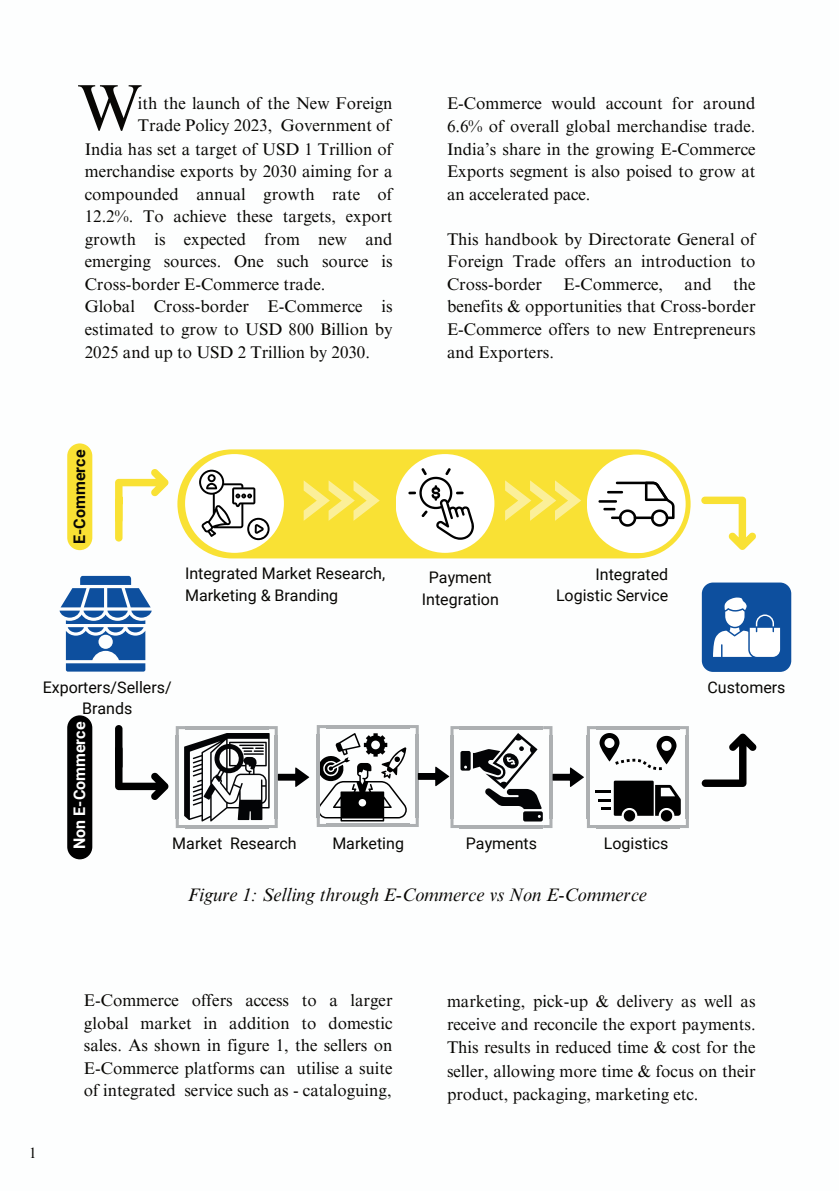
<style>
.page{position:relative;width:839px;height:1191px;background:#fff}
.page>*{position:absolute;margin:0;border:0;box-sizing:border-box;transform-origin:0 0}
.t1{font:65.2px "Times NRMT Pro";color:#080704}
.t2{font:italic 18.4px "Times NRMT Pro";color:#080704}
.t3{font:17px/22.6px "Times NRMT Pro";color:#080704;text-align:justify}
.t4{font:16px/21.4px "Roboto";color:#080704;text-align:center}
.t5{font:700 16px "Roboto";color:#fff}
.t6{font:700 16px "Roboto";color:#080704}
.t7{font:15px "Times NRMT Pro";color:#080704}
</style>
<div class="page">
<div style="left:701px;top:583px;width:90px;height:89px;background:#0d4f9e;border-radius:11px"></div>
<svg style="left:713px;top:597px;width:67px;height:60px"></svg>
<svg style="left:59px;top:576px;width:92px;height:96px"></svg>
<svg style="left:176px;top:726px;width:133px;height:102px"></svg>
<svg style="left:317px;top:725px;width:372px;height:103px"></svg>
<svg style="left:115px;top:469px;width:54px;height:73px"></svg>
<svg style="left:115px;top:725px;width:54px;height:75px"></svg>
<svg style="left:701px;top:497px;width:55px;height:53px"></svg>
<svg style="left:701px;top:733px;width:55px;height:54px"></svg>
<div style="left:67px;top:443px;width:25px;height:107px;background:#f9e134;border-radius:13px"></div>
<svg style="left:67px;top:715px;width:25px;height:144px;background:#0b0b0b"></svg>
<div style="left:177px;top:449px;width:513px;height:109px;background:#f9e134;border-radius:55px"></div>
<div style="left:185px;top:454px;width:99px;height:99px;background:#fff;border-radius:50%"></div>
<svg style="left:199px;top:470px;width:70px;height:70px"></svg>
<div style="left:395px;top:454px;width:99px;height:99px;background:#fff;border-radius:50%"></div>
<svg style="left:408px;top:468px;width:66px;height:72px"></svg>
<div style="left:586px;top:455px;width:99px;height:98px;background:#fff;border-radius:50%"></div>
<svg style="left:598px;top:482px;width:76px;height:45px"></svg>
<svg style="left:505px;top:480px;width:76px;height:41px"></svg>
<svg style="left:303px;top:480px;width:77px;height:41px"></svg>
<h1 class="t1" style="left:78px;top:68px;width:66px">W</h1>
<p class="t3" style="left:138px;top:93px;width:256px">ith the launch of the New Foreign</p>
<p class="t3" style="left:138px;top:115px;width:255px">Trade Policy 2023, Government of</p>
<p class="t3" style="left:85px;top:138px;width:309px;text-align:left">India has set a target of USD 1 Trillion of merchandise exports by 2030 aiming for a compounded annual growth rate of 12.2%. To achieve these targets, export growth is expected from new and emerging sources. One such source is Cross-border E-Commerce trade.<br>Global Cross-border E-Commerce is estimated to grow to USD 800 Billion by 2025 and up to USD 2 Trillion by 2030.</p>
<p class="t6" style="left:68px;top:544px;width:95px;rotate:-90deg">E-Commerce</p>
<p class="t3" style="left:447px;top:93px;width:310px">E-Commerce would account for around 6.6% of overall global merchandise trade.<br>India’s share in the growing E-Commerce Exports segment is also poised to grow at an accelerated pace.</p>
<p class="t3" style="left:447px;top:229px;width:310px">This handbook by Directorate General of Foreign Trade offers an introduction to Cross-border</p>
<p class="t3" style="left:447px;top:274px;width:310px;text-indent:286px">the benefits &amp; opportunities that Cross-border E-Commerce offers to new Entrepreneurs and Exporters.</p>
<p class="t3" style="left:563px;top:274px;width:101px">E-Commerce,</p>
<p class="t3" style="left:684px;top:274px;width:29px">and</p>
<p class="t4" style="left:185px;top:562px;width:202px;text-align:left">Integrated Market Research,<br>Marketing &amp; Branding</p>
<p class="t4" style="left:422px;top:566px;width:79px">Payment<br>Integration</p>
<p class="t4" style="left:43px;top:676px;width:130px">Exporters/Sellers/<br>Brands</p>
<p class="t4" style="left:556px;top:563px;width:114px;text-align:right">Integrated<br>Logistic Service</p>
<p class="t5" style="left:68px;top:849px;width:129px;rotate:-90deg">Non E-Commerce</p>
<p class="t4" style="left:172px;top:832px;width:126px">Market Research</p>
<p class="t4" style="left:332px;top:832px;width:73px">Marketing</p>
<p class="t4" style="left:466px;top:832px;width:73px">Payments</p>
<p class="t4" style="left:604px;top:832px;width:66px">Logistics</p>
<p class="t2" style="left:188px;top:883px;width:460px">Figure 1: Selling through E-Commerce vs Non E-Commerce</p>
<p class="t4" style="left:707px;top:676px;width:79px">Customers</p>
<p class="t7" style="left:29px;top:1144px;width:9px">1</p>
<p class="t3" style="left:84px;top:990px;width:310px">E-Commerce offers access to a larger global market in addition to domestic sales. As shown in figure 1, the sellers on E-Commerce platforms can utilise a suite of integrated service such as - cataloguing,</p>
<p class="t3" style="left:447px;top:990px;width:310px;line-height:23.2px">marketing, pick-up &amp; delivery as well as receive and reconcile the export payments.<br>This results in reduced time &amp; cost for the seller, allowing more time &amp; focus on their product, packaging, marketing etc.</p>
</div>
